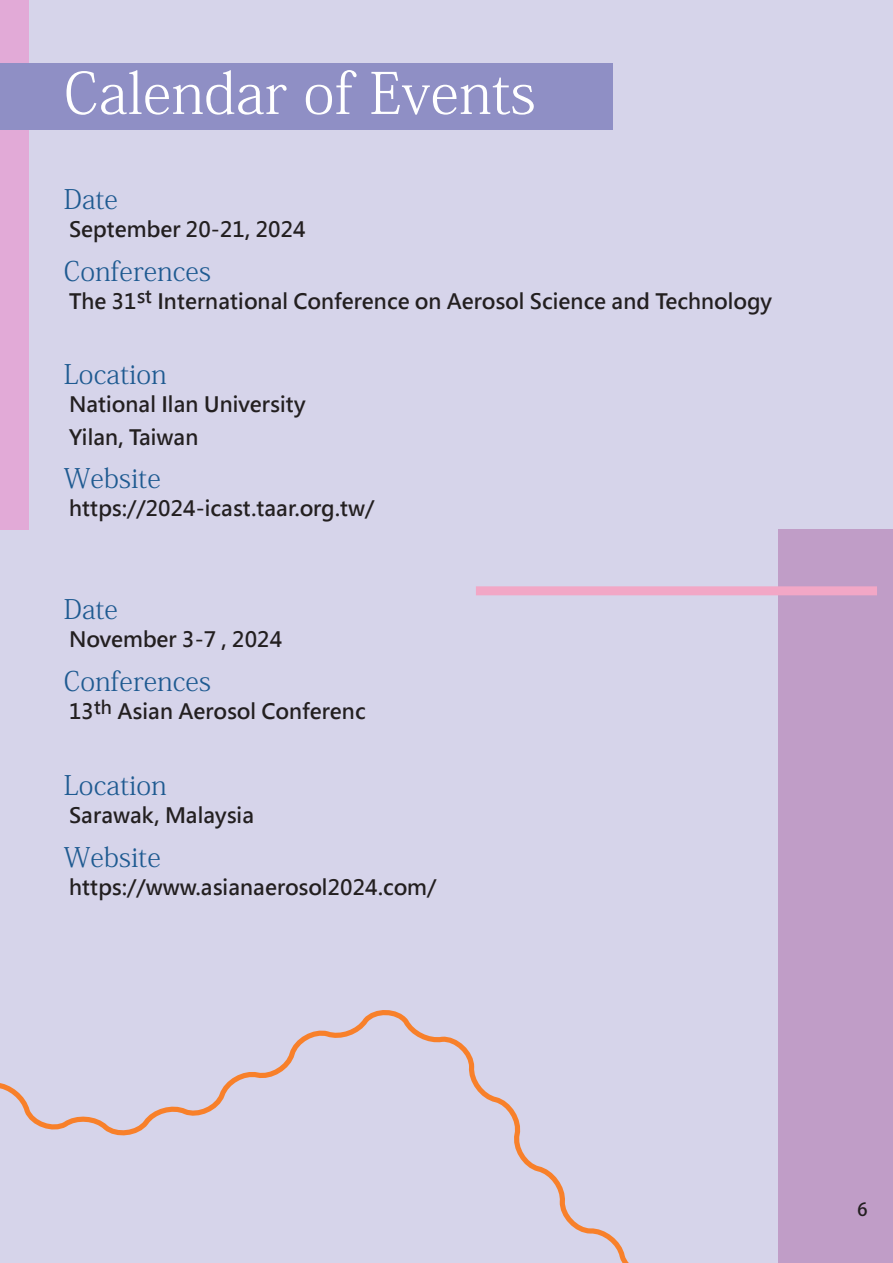
<style>
.page{position:relative;width:893px;height:1263px;background:#d6d4ea}
.page>*{position:absolute;margin:0;border:0;box-sizing:border-box;transform-origin:0 0}
.t1{font:57px "Adobe Fangsong Std";color:#fff}
.t2{font:27px "Adobe Fangsong Std";color:#1e5a91}
.t3{font:700 21px "Microsoft Jheng Hei";color:#231f20}
.t4{font:700 18px "Adobe Fan Heiti Std";color:#231f20}
</style>
<div class="page">
<div style="left:778px;top:530px;width:115px;height:733px;background:#c09dc7"></div>
<div style="left:0;top:0;width:29px;height:530px;background:#e2aad7"></div>
<div style="left:0;top:64px;width:612px;height:66px;background:#8f8fc5"></div>
<div style="left:476px;top:586px;width:401px;height:9px;background:#f2a7c6"></div>
<svg style="left:0;top:1010px;width:629px;height:253px"></svg>
<p class="t1" style="left:64px;top:58px;width:473px">Calendar of Events</p>
<p class="t2" style="left:64px;top:182px;width:56px">Date</p>
<p class="t3" style="left:69px;top:216px;width:238px">September 20-21, 2024</p>
<p class="t2" style="left:64px;top:254px;width:149px">Conferences</p>
<p class="t3" style="left:69px;top:288px;width:704px">The 31<sup>st</sup> International Conference on Aerosol Science and Technology</p>
<p class="t2" style="left:64px;top:358px;width:104px">Location</p>
<p class="t3" style="left:69px;top:391px;width:238px">National Ilan University</p>
<p class="t3" style="left:69px;top:424px;width:131px">Yilan, Taiwan</p>
<p class="t2" style="left:64px;top:461px;width:99px">Website</p>
<p class="t3" style="left:69px;top:495px;width:307px">https://2024-icast.taar.org.tw/</p>
<p class="t2" style="left:64px;top:592px;width:56px">Date</p>
<p class="t3" style="left:69px;top:626px;width:215px">November 3-7 , 2024</p>
<p class="t2" style="left:64px;top:665px;width:149px">Conferences</p>
<p class="t3" style="left:69px;top:698px;width:298px">13<sup>th</sup> Asian Aerosol Conferenc</p>
<p class="t2" style="left:64px;top:768px;width:104px">Location</p>
<p class="t3" style="left:69px;top:802px;width:187px">Sarawak, Malaysia</p>
<p class="t2" style="left:64px;top:840px;width:99px">Website</p>
<p class="t3" style="left:69px;top:874px;width:369px">https://www.asianaerosol2024.com/</p>
<p class="t4" style="left:857px;top:1198px;width:12px">6</p>
</div>
